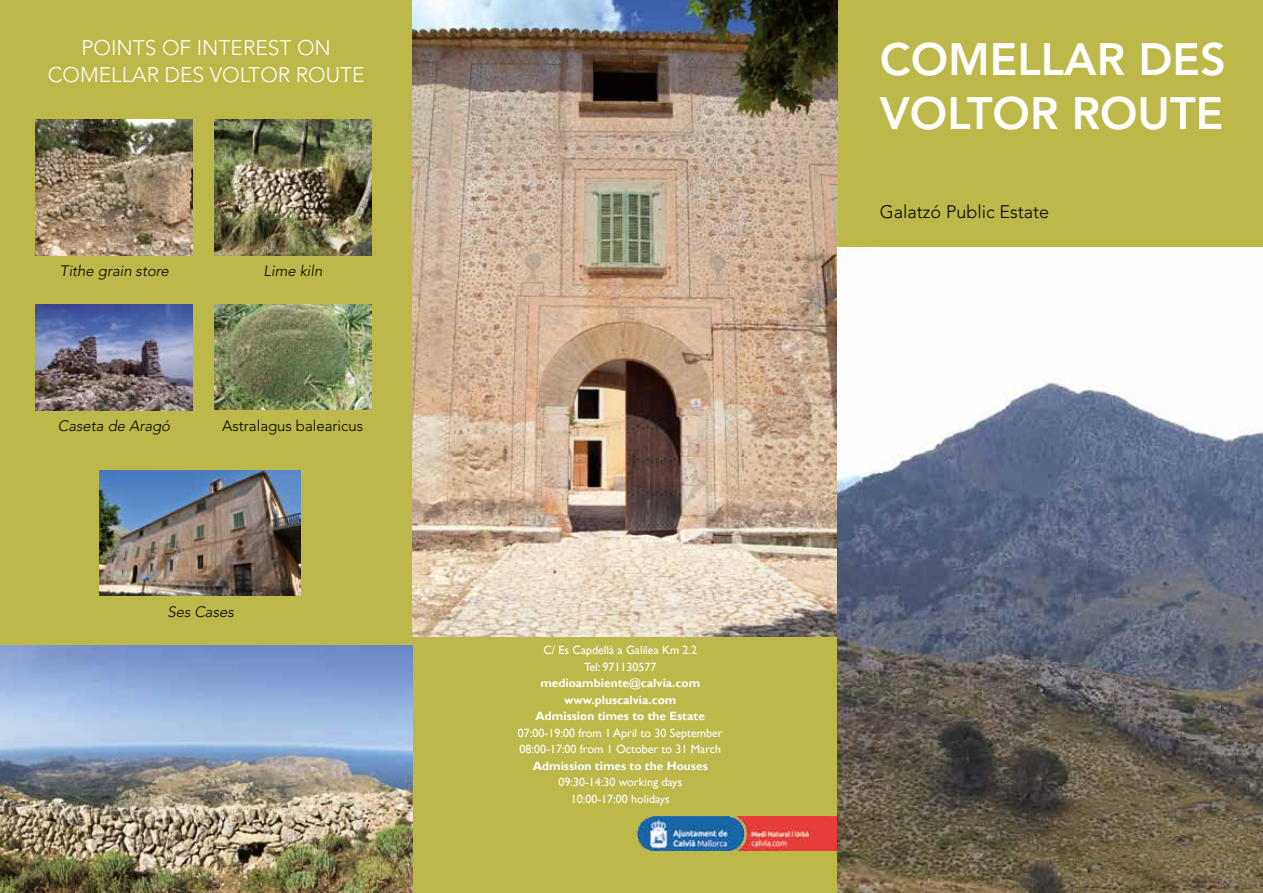
<style>
.page{position:relative;width:1263px;height:893px;background:#bcb849}
.page>*{position:absolute;margin:0;border:0;box-sizing:border-box;transform-origin:0 0}
.t1{font:800 45px/54px "Avenir LT Std";color:#fff}
.t2{font:300 21px/27px "Avenir LT Std";color:#fff;text-align:center}
.t3{font:300 18px "Avenir LT Std";color:#000}
.t4{font:italic 300 15px "Avenir LT Std";color:#000}
.t5{font:300 15px "Avenir LT Std";color:#000}
.t6{font:12px/16.5px "Gill Sans";color:#fff;text-align:center}
.t7{font:700 12px/16.5px "Gill Sans";color:#fff;text-align:center}
</style>
<div class="page">
<img style="left:637px;top:817px;width:201px;height:33px">
<img style="left:0;top:646px;width:412px;height:247px">
<img style="left:215px;top:305px;width:156px;height:104px">
<img style="left:36px;top:305px;width:157px;height:105px">
<img style="left:35px;top:119px;width:158px;height:136px">
<img style="left:100px;top:471px;width:201px;height:125px">
<img style="left:215px;top:119px;width:156px;height:136px">
<img style="left:412px;top:0;width:426px;height:636px">
<img style="left:838px;top:247px;width:425px;height:646px">
<h2 class="t2" style="left:48px;top:35px;width:318px">POINTS OF INTEREST ON<br>COMELLAR DES VOLTOR ROUTE</h2>
<h1 class="t1" style="left:880px;top:33px;width:347px">COMELLAR DES<br>VOLTOR ROUTE</h1>
<p class="t4" style="left:60px;top:262px;width:111px">Tithe grain store</p>
<p class="t4" style="left:264px;top:262px;width:60px">Lime kiln</p>
<p class="t4" style="left:58px;top:417px;width:114px">Caseta de Aragó</p>
<p class="t5" style="left:222px;top:417px;width:142px">Astralagus balearicus</p>
<p class="t4" style="left:167px;top:603px;width:68px">Ses Cases</p>
<p class="t6" style="left:543px;top:642px;width:155px">C/ Es Capdellà a Galilea Km 2.2<br>Tel: 971130577</p>
<p class="t7" style="left:536px;top:675px;width:171px">medioambiente@calvia.com www.pluscalvia.com<br>Admission times to the Estate</p>
<p class="t6" style="left:518px;top:724px;width:206px;text-align:left">07:00-19:00 from 1 April to 30 September<br>08:00-17:00 from 1 October to 31 March</p>
<p class="t7" style="left:533px;top:757px;width:176px">Admission times to the Houses</p>
<p class="t6" style="left:558px;top:774px;width:125px">09:30-14:30 working days<br>10:00-17:00 holidays</p>
<h3 class="t3" style="left:880px;top:201px;width:171px">Galatzó Public Estate</h3>
</div>
